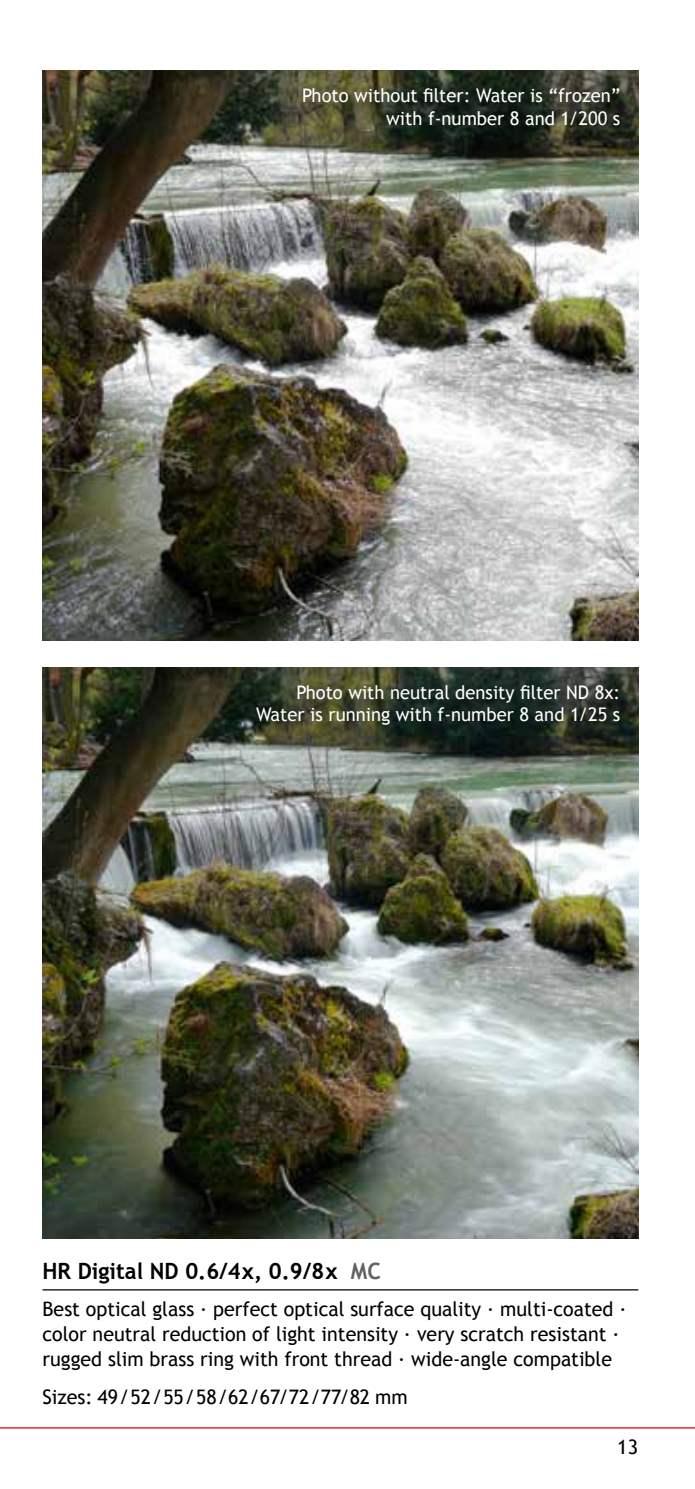
<style>
.page{position:relative;width:695px;height:1489px;background:#fff}
.page>*{position:absolute;margin:0;border:0;box-sizing:border-box;transform-origin:0 0}
.t1{font:700 22.5px "Trebuchet MS";color:#000}
.t2{font:20px/25px "Trebuchet MS";color:#000}
.t3{font:18.75px/22.5px "Trebuchet MS";color:#fff;text-align:right}
.s1{color:#626261}
</style>
<div class="page">
<hr style="left:0;top:1427px;width:694px;height:1px;background:#e3000b">
<img style="left:43px;top:71px;width:595px;height:569px">
<img style="left:43px;top:667px;width:595px;height:571px">
<hr style="left:43px;top:1289px;width:595px;height:1px;background:#000">
<div style="left:297px;top:83px;width:342px;height:63px;background:#000;opacity:.5"></div>
<div style="left:251px;top:679px;width:388px;height:65px;background:#000;opacity:.5"></div>
<p class="t3" style="left:302px;top:85px;width:319px">Photo without filter: Water is “frozen” with f-number 8 and 1/200 s</p>
<p class="t3" style="left:256px;top:681px;width:366px">Photo with neutral density filter ND 8x:<br>Water is running with f-number 8 and 1/25 s</p>
<p class="t1" style="left:43px;top:1256px;width:340px">HR Digital ND 0.6/4x, 0.9/8x <span class="s1">MC</span></p>
<p class="t2" style="left:43px;top:1296px;width:585px">Best optical glass · perfect optical surface quality · multi-coated · color neutral reduction of light intensity · very scratch resistant · rugged slim brass ring with front thread · wide-angle compatible</p>
<p class="t2" style="left:43px;top:1384px;width:366px">Sizes: 49 / 52 / 55 / 58 / 62 / 67 / 72 / 77 / 82 mm</p>
<p class="t2" style="left:617px;top:1434px;width:22px">13</p>
</div>
